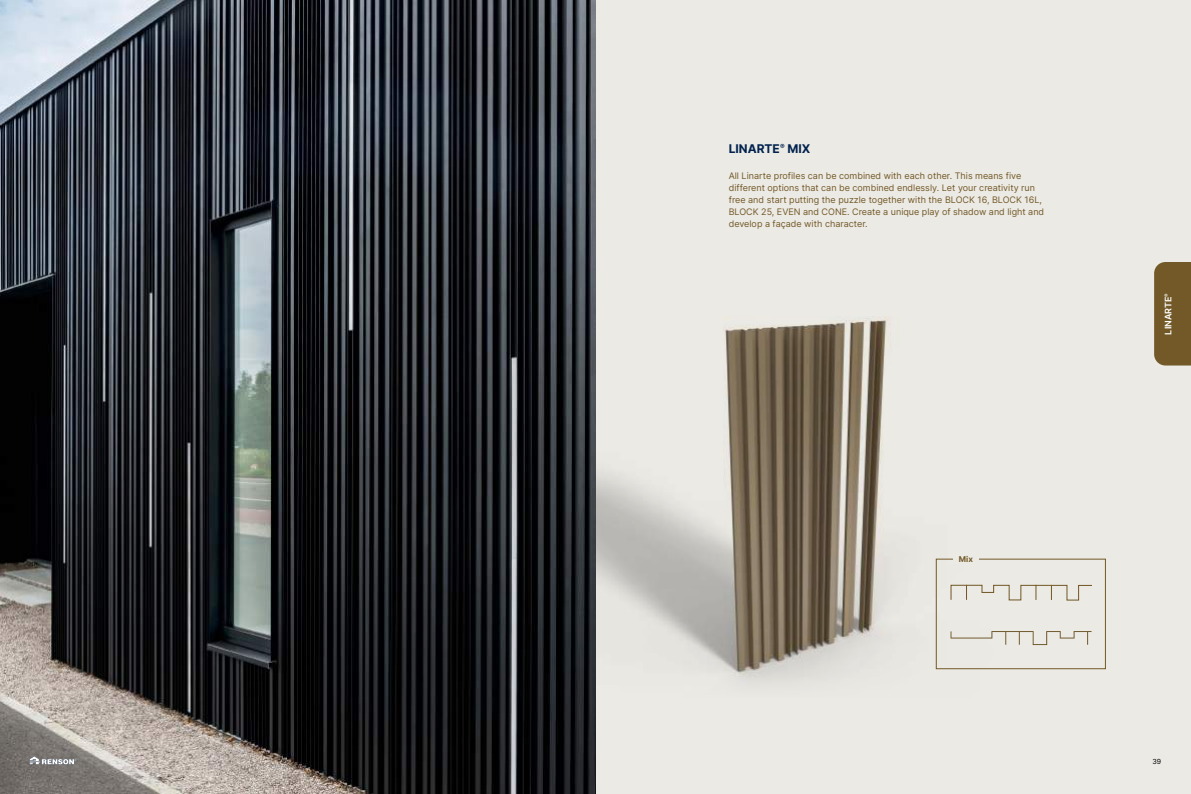
<style>
.page{position:relative;width:1191px;height:794px;background:#eceae5}
.page>*{position:absolute;margin:0;border:0;box-sizing:border-box;transform-origin:0 0}
.t1{font:700 12px "Inter";color:#00224d}
.t2{font:9px/12px "Inter";color:#725927}
.t3{font:600 9px "Inter";color:#fff}
.t4{font:700 8px "Inter";color:#725927}
.t5{font:7px "Inter";color:#000}
</style>
<div class="page">
<img style="left:595px;top:300px;width:293px;height:375px">
<svg style="left:707px;top:591px;width:324px;height:92px"></svg>
<img style="left:0;top:0;width:595px;height:794px">
<div style="left:1154px;top:262px;width:37px;height:103px;background:#725927"></div>
<div style="left:935px;top:558px;width:171px;height:111px;border:1px solid #725927"></div>
<div style="left:953px;top:554px;width:25px;height:8px;background:#eceae5"></div>
<svg style="left:950px;top:631px;width:141px;height:14px"></svg>
<div style="left:1035px;top:585px;width:17px;height:15px;border:1px solid #725927"></div>
<div style="left:950px;top:585px;width:17px;height:15px;border:1px solid #725927"></div>
<svg style="left:965px;top:584px;width:72px;height:17px"></svg>
<svg style="left:1050px;top:584px;width:41px;height:17px"></svg>
<svg style="left:30px;top:756px;width:47px;height:8px"></svg>
<h1 class="t1" style="left:729px;top:140px;width:83px">LINARTE<sup>®</sup> MIX</h1>
<p class="t2" style="left:729px;top:169px;width:317px">All Linarte profiles can be combined with each other. This means five different options that can be combined endlessly. Let your creativity run free and start putting the puzzle together with the BLOCK 16, BLOCK 16L, BLOCK 25, EVEN and CONE. Create a unique play of shadow and light and develop a façade with character.</p>
<p class="t4" style="left:958px;top:553px;width:16px">Mix</p>
<p class="t3" style="left:1161px;top:334px;width:43px;rotate:-90deg">LINARTE<sup>®</sup></p>
<p class="t5" style="left:1152px;top:756px;width:10px">39</p>
</div>
